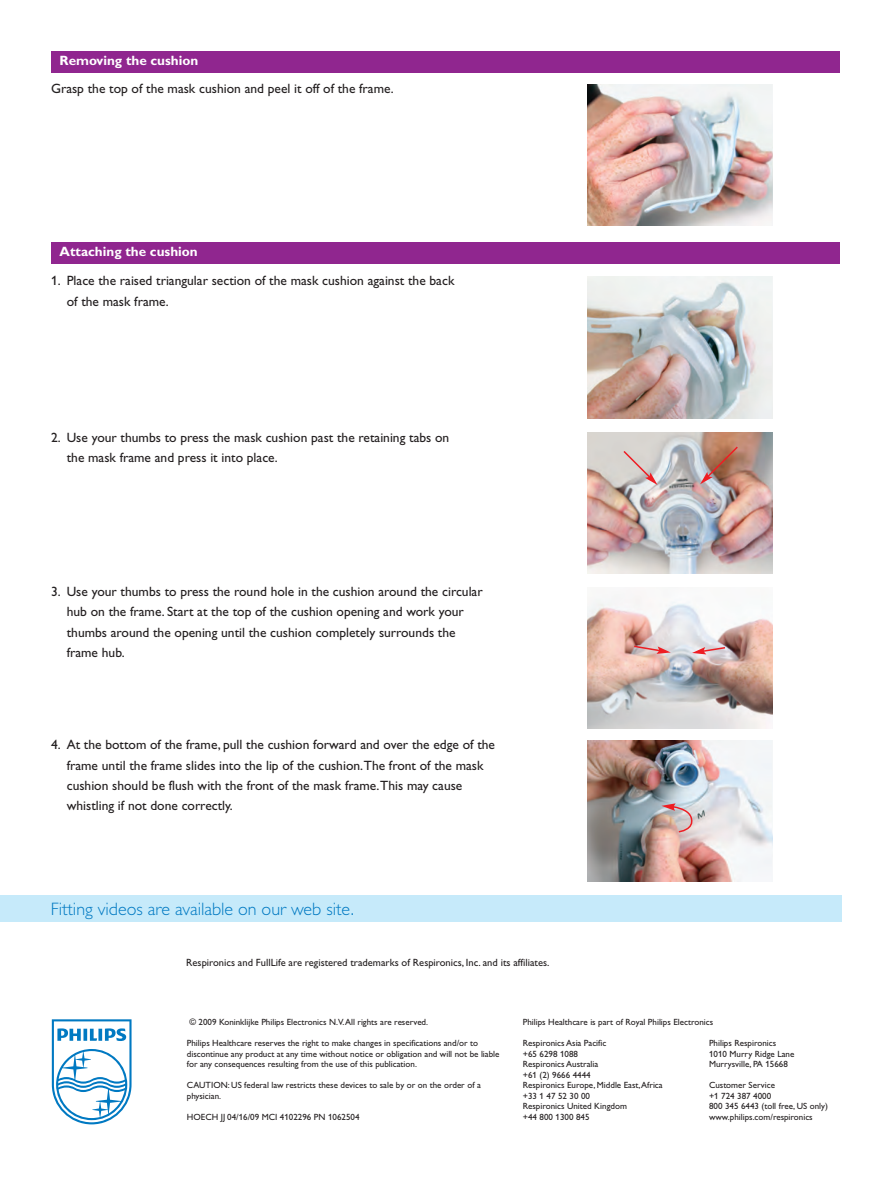
<style>
.page{position:relative;width:891px;height:1188px;background:#fff}
.page>*{position:absolute;margin:0;border:0;box-sizing:border-box;transform-origin:0 0}
.t1{font:300 18px "Gill Alt One";color:#0079c2}
.t2{font:13.5px/20.2px "Gill Alt One";color:#231f20}
.t3{font:700 13.5px "Gill Sans Std";color:#fff}
.t4{font:10.5px "Gill Alt One";color:#231f20}
.t5{font:9px/10.5px "Gill Alt One";color:#231f20}
</style>
<div class="page">
<div style="left:51px;top:51px;width:789px;height:22px;background:#90268f"></div>
<img style="left:587px;top:84px;width:186px;height:142px">
<div style="left:51px;top:242px;width:789px;height:22px;background:#90268f"></div>
<img style="left:587px;top:277px;width:186px;height:141px">
<img style="left:587px;top:433px;width:186px;height:141px">
<img style="left:587px;top:596px;width:186px;height:132px">
<img style="left:587px;top:740px;width:186px;height:142px">
<svg style="left:622px;top:449px;width:36px;height:36px"></svg>
<svg style="left:700px;top:445px;width:39px;height:39px;background:#b07a68"></svg>
<svg style="left:661px;top:803px;width:34px;height:30px"></svg>
<svg style="left:633px;top:645px;width:38px;height:9px"></svg>
<svg style="left:692px;top:646px;width:35px;height:8px"></svg>
<svg style="left:52px;top:1019px;width:80px;height:105px"></svg>
<div style="left:0;top:895px;width:842px;height:27px;background:#c6eafa"></div>
<h2 class="t3" style="left:60px;top:56px;width:140px">Removing the cushion</h2>
<h2 class="t2" style="left:51px;top:79px;width:344px">Grasp the top of the mask cushion and peel it off of the frame.</h2>
<h2 class="t3" style="left:60px;top:247px;width:140px">Attaching the cushion</h2>
<h2 class="t2" style="left:67px;top:272px;width:389px;text-indent:-16px">1. Place the raised triangular section of the mask cushion against the back of the mask frame.</h2>
<h2 class="t2" style="left:67px;top:428px;width:384px;text-indent:-16px">2. Use your thumbs to press the mask cushion past the retaining tabs on the mask frame and press it into place.</h2>
<h2 class="t2" style="left:67px;top:583px;width:417px;text-indent:-16px">3. Use your thumbs to press the round hole in the cushion around the circular hub on the frame. Start at the top of the cushion opening and work your thumbs around the opening until the cushion completely surrounds the frame hub.</h2>
<p class="t2" style="left:67px;top:736px;width:430px;text-indent:-16px">4. At the bottom of the frame, pull the cushion forward and over the edge of the frame until the frame slides into the lip of the cushion.The front of the mask cushion should be flush with the front of the mask frame.This may cause whistling if not done correctly.</p>
<h1 class="t1" style="left:51px;top:902px;width:305px">Fitting videos are available on our web site.</h1>
<p class="t4" style="left:186px;top:959px;width:365px">Respironics and FullLife are registered trademarks of Respironics, Inc. and its affiliates.</p>
<p class="t5" style="left:189px;top:1018px;width:240px">© 2009 Koninklijke Philips Electronics N.V.All rights are reserved.</p>
<p class="t5" style="left:187px;top:1039px;width:314px">Philips Healthcare reserves the right to make changes in specifications and/or to discontinue any product at any time without notice or obligation and will not be liable for any consequences resulting from the use of this publication.</p>
<p class="t5" style="left:187px;top:1081px;width:296px">CAUTION: US federal law restricts these devices to sale by or on the order of a physician.</p>
<p class="t5" style="left:187px;top:1112px;width:174px">HOECH JJ 04/16/09 MCI 4102296 PN 1062504</p>
<p class="t5" style="left:523px;top:1018px;width:192px">Philips Healthcare is part of Royal Philips Electronics</p>
<p class="t5" style="left:523px;top:1039px;width:141px">Respironics Asia Pacific<br>+65 6298 1088<br>Respironics Australia<br>+61 (2) 9666 4444<br>Respironics Europe, Middle East,Africa +33 1 47 52 30 00<br>Respironics United Kingdom<br>+44 800 1300 845</p>
<p class="t5" style="left:709px;top:1039px;width:87px">Philips Respironics<br>1010 Murry Ridge Lane<br>Murrysville, PA 15668</p>
<p class="t5" style="left:709px;top:1081px;width:120px">Customer Service<br>+1 724 387 4000<br>800 345 6443 (toll free, US only) www.philips.com/respironics</p>
</div>
